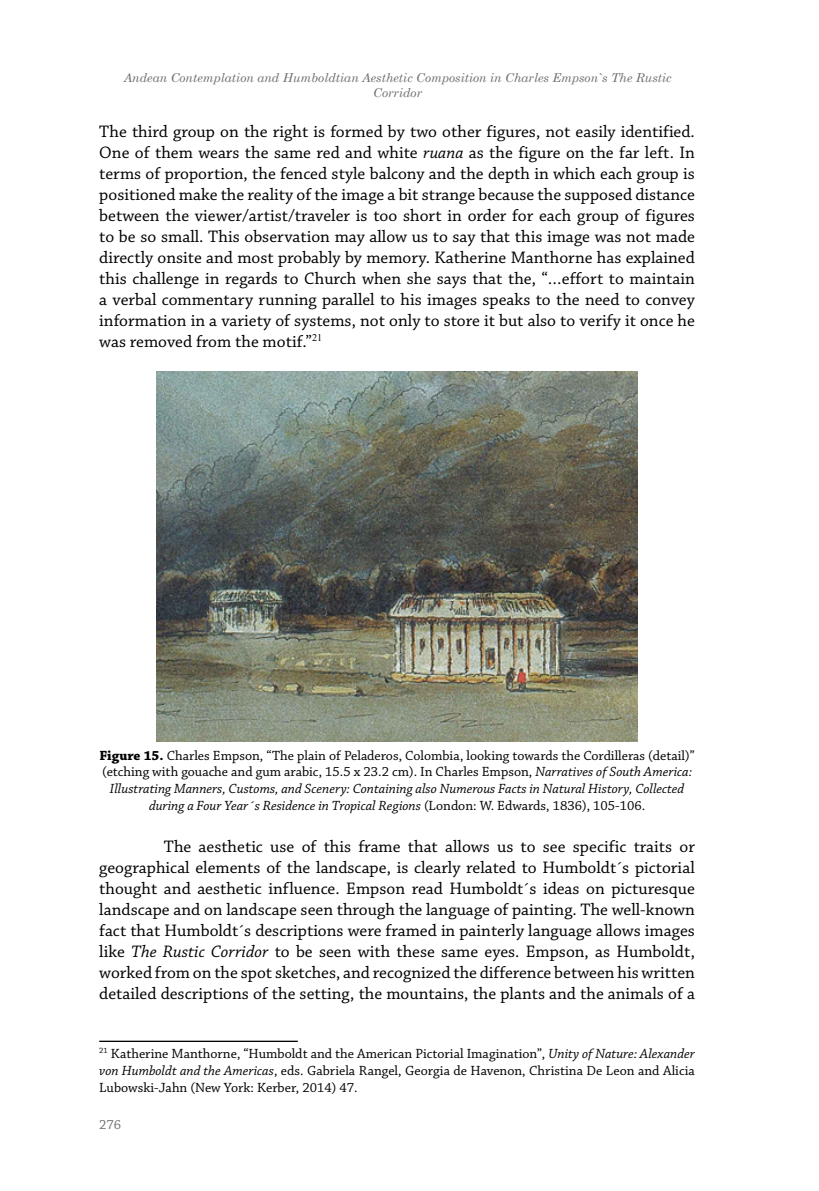
<style>
.page{position:relative;width:819px;height:1191px;background:#fff}
.page>*{position:absolute;margin:0;border:0;box-sizing:border-box;transform-origin:0 0}
.t1{font:17.5px/21px "Chaparral Pro";color:#000;text-align:justify}
.t2{font:14px/16.8px "Chaparral Pro";color:#000;text-align:center}
.t3{font:14px "Chaparral Pro";color:#706f6f}
.t4{font:italic 12.25px/14.7px "Century Schoolbook";color:#706f6f;text-align:center}
.s1{font-style:italic}
.s2{font-weight:700}
</style>
<div class="page">
<img style="left:156px;top:371px;width:481px;height:370px">
<hr style="left:99px;top:1040px;width:199px;height:2px;background:#000">
<p class="t4" style="left:124px;top:70px;width:549px">Andean Contemplation and Humboldtian Aesthetic Composition in Charles Empson`s The Rustic<br>Corridor</p>
<p class="t1" style="left:99px;top:122px;width:597px">The third group on the right is formed by two other figures, not easily identified.<br>One of them wears the same red and white <span class="s1">ruana</span> as the figure on the far left. In terms of proportion, the fenced style balcony and the depth in which each group is positioned make the reality of the image a bit strange because the supposed distance between the viewer/artist/traveler is too short in order for each group of figures to be so small. This observation may allow us to say that this image was not made directly onsite and most probably by memory. Katherine Manthorne has explained this challenge in regards to Church when she says that the, “…effort to maintain a verbal commentary running parallel to his images speaks to the need to convey information in a variety of systems, not only to store it but also to verify it once he was removed from the motif.”<sup>21</sup></p>
<p class="t2" style="left:99px;top:747px;width:596px"><span class="s2">Figure 15.</span> Charles Empson, “The plain of Peladeros, Colombia, looking towards the Cordilleras (detail)” (etching with gouache and gum arabic, 15.5 x 23.2 cm). In Charles Empson, <span class="s1">Narratives of South America:<br>Illustrating Manners, Customs, and Scenery: Containing also Numerous Facts in Natural History, Collected during a Four Year´s Residence in Tropical Regions</span> (London: W. Edwards, 1836), 105-106.</p>
<p class="t1" style="left:99px;top:836px;width:597px;text-indent:64px">The aesthetic use of this frame that allows us to see specific traits or geographical elements of the landscape, is clearly related to Humboldt´s pictorial thought and aesthetic influence. Empson read Humboldt´s ideas on picturesque landscape and on landscape seen through the language of painting. The well-known fact that Humboldt´s descriptions were framed in painterly language allows images like <span class="s1">The Rustic Corridor</span> to be seen with these same eyes. Empson, as Humboldt, worked from on the spot sketches, and recognized the difference between his written detailed descriptions of the setting, the mountains, the plants and the animals of a</p>
<p class="t2" style="left:99px;top:1045px;width:597px;text-align:justify"><sup>21</sup> Katherine Manthorne, “Humboldt and the American Pictorial Imagination”, <span class="s1">Unity of Nature: Alexander von Humboldt and the Americas</span>, eds. Gabriela Rangel, Georgia de Havenon, Christina De Leon and Alicia Lubowski-Jahn (New York: Kerber, 2014) 47.</p>
<p class="t3" style="left:99px;top:1117px;width:24px">276</p>
</div>
